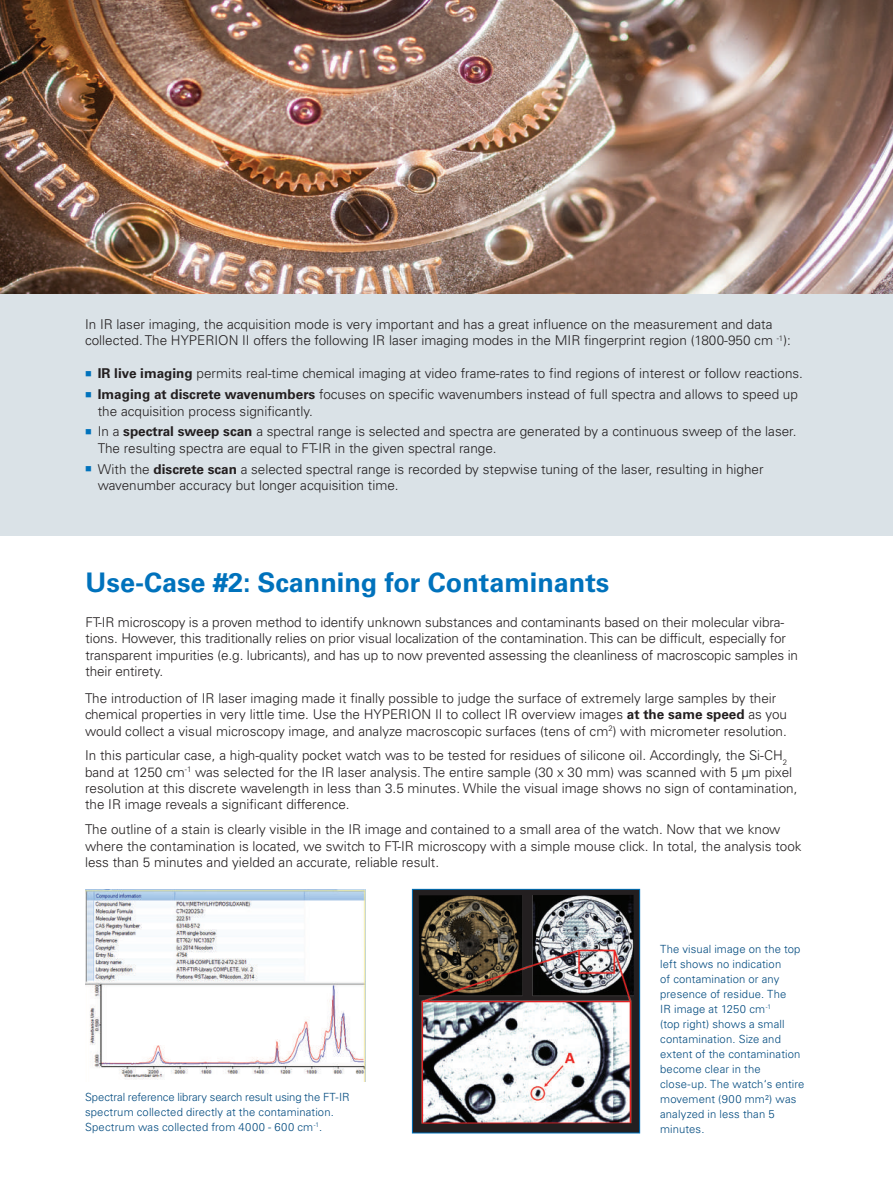
<style>
.page{position:relative;width:893px;height:1187px;background:#fff}
.page>*{position:absolute;margin:0;border:0;box-sizing:border-box;transform-origin:0 0}
.t1{font:700 27px "Univers LT Std";color:#0072bc}
.t2{font:300 13.5px/16.5px "Univers LT Std";color:#231f20}
.t3{font:300 11.25px/15px "Univers LT Std";letter-spacing:.01em;color:#004a7f}
.s1{color:#0072bc}
.s2{font-weight:700}
</style>
<div class="page">
<div style="left:0;top:293px;width:893px;height:243px;background:#dae2e7"></div>
<img style="left:0;top:0;width:893px;height:293px">
<div style="left:412px;top:889px;width:228px;height:243px;background:#231f20"></div>
<img style="left:419px;top:895px;width:215px;height:228px">
<div style="left:412px;top:889px;width:228px;height:244px;border:1px solid #0072bc"></div>
<img style="left:85px;top:889px;width:281px;height:192px">
<p class="t2" style="left:85px;top:316px;width:707px">In IR laser imaging, the acquisition mode is very important and has a great influence on the measurement and data collected. The HYPERION II offers the following IR laser imaging modes in the MIR fingerprint region (1800-950 cm <sup>-1</sup>):</p>
<p class="t2" style="left:85px;top:365px;width:719px"><span class="s1">■</span> <span class="s2">IR live imaging</span> permits real-time chemical imaging at video frame-rates to find regions of interest or follow reactions.</p>
<p class="t2" style="left:98px;top:386px;width:702px;text-indent:-13px"><span class="s1">■</span> <span class="s2">Imaging at discrete wavenumbers</span> focuses on specific wavenumbers instead of full spectra and allows to speed up the acquisition process significantly.</p>
<p class="t2" style="left:98px;top:423px;width:700px;text-indent:-13px"><span class="s1">■</span> In a <span class="s2">spectral sweep scan</span> a spectral range is selected and spectra are generated by a continuous sweep of the laser.<br>The resulting spectra are equal to FT-IR in the given spectral range.</p>
<p class="t2" style="left:98px;top:460px;width:667px;text-indent:-13px"><span class="s1">■</span> With the <span class="s2">discrete scan</span> a selected spectral range is recorded by stepwise tuning of the laser, resulting in higher wavenumber accuracy but longer acquisition time.</p>
<h1 class="t1" style="left:86px;top:566px;width:525px">Use-Case #2: Scanning for Contaminants</h1>
<p class="t2" style="left:86px;top:613px;width:714px">FT-IR microscopy is a proven method to identify unknown substances and contaminants based on their molecular vibra&shy;tions. However, this traditionally relies on prior visual localization of the contamination. This can be difficult, especially for transparent impurities (e.g. lubricants), and has up to now prevented assessing the cleanliness of macroscopic samples in their entirety.</p>
<p class="t2" style="left:85px;top:690px;width:704px">The introduction of IR laser imaging made it finally possible to judge the surface of extremely large samples by their chemical properties in very little time. Use the HYPERION II to collect IR overview images <span class="s2">at the same speed</span> as you would collect a visual microscopy image, and analyze macroscopic surfaces (tens of cm<sup>2</sup>) with micrometer resolution.</p>
<p class="t2" style="left:85px;top:747px;width:714px">In this particular case, a high-quality pocket watch was to be tested for residues of silicone oil. Accordingly, the Si-CH<sub>2 </sub>band at 1250 cm<sup>-1</sup> was selected for the IR laser analysis. The entire sample (30 x 30 mm) was scanned with 5 μm pixel resolution at this discrete wavelength in less than 3.5 minutes. While the visual image shows no sign of contamination, the IR image reveals a significant difference.</p>
<p class="t2" style="left:85px;top:821px;width:718px">The outline of a stain is clearly visible in the IR image and contained to a small area of the watch. Now that we know where the contamination is located, we switch to FT-IR microscopy with a simple mouse click. In total, the analysis took less than 5 minutes and yielded an accurate, reliable result.</p>
<p class="t3" style="left:85px;top:1089px;width:266px">Spectral reference library search result using the FT-IR spectrum collected directly at the contamination.<br>Spectrum was collected from 4000 - 600 cm<sup>-1</sup>.</p>
<p class="t3" style="left:660px;top:941px;width:146px">The visual image on the top left shows no indication<br>of contamination or any presence of residue. The<br>IR image at 1250 cm<sup>-1<br></sup>(top right) shows a small contamination. Size and extent of the contamination become clear in the close-up. The watch‘s entire movement (900 mm²) was analyzed in less than 5 minutes.</p>
</div>
